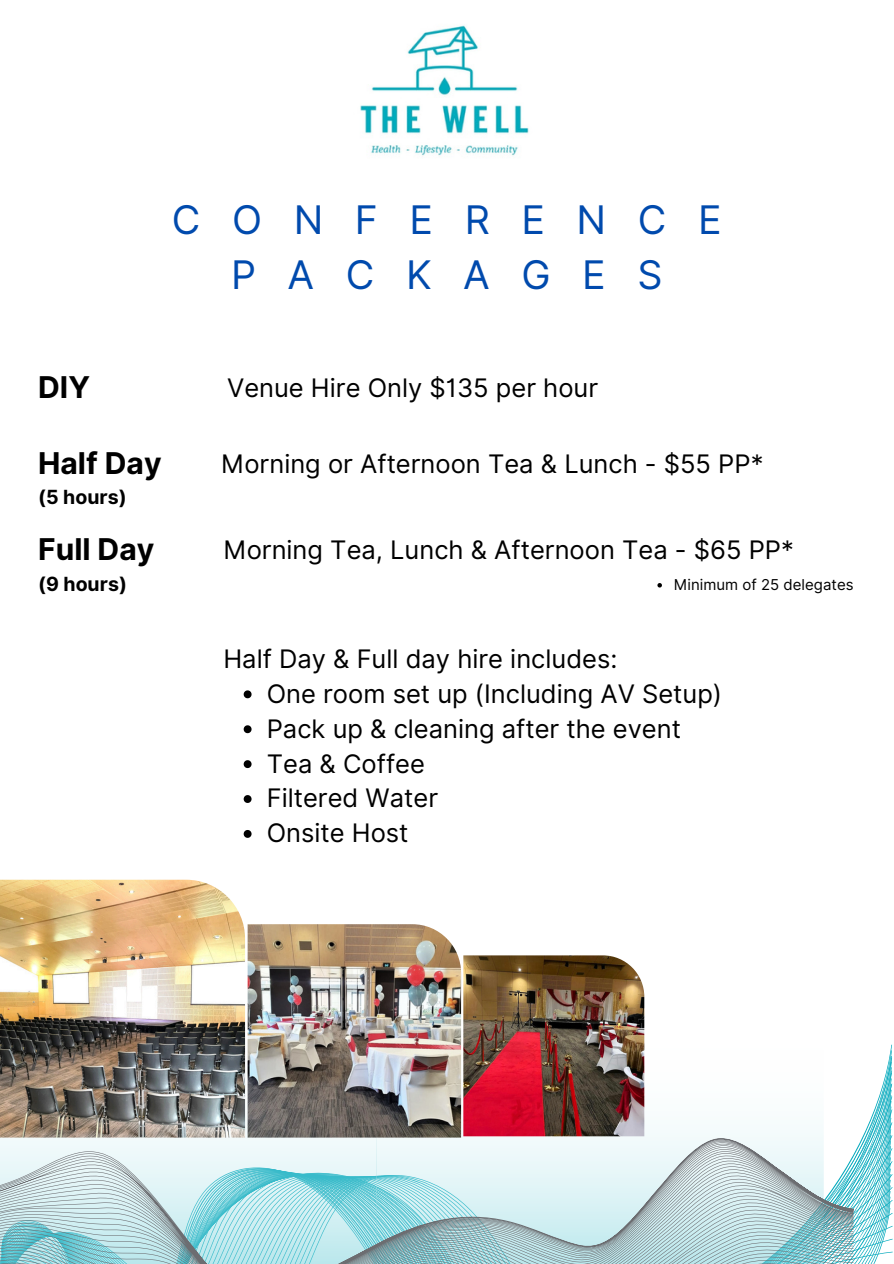
<style>
.page{position:relative;width:894px;height:1264px;background:#fff}
.page>*{position:absolute;margin:0;border:0;box-sizing:border-box;transform-origin:0 0}
.t1{font:39.45px/54.9px "Inter";letter-spacing:.8em;color:#004aad;text-align:center}
.t2{font:700 30px "Inter";color:#000}
.t3{font:25.5px "Inter";color:#000}
.t4{font:700 19.5px "Inter";color:#000}
.t5{font:15px "Inter";color:#000}
</style>
<div class="page">
<svg style="left:853px;top:1172px;width:40px;height:91px"></svg>
<svg style="left:461px;top:972px;width:361px;height:165px"></svg>
<svg style="left:0;top:1137px;width:853px;height:126px;background:#bedde1"></svg>
<img style="left:360px;top:25px;width:169px;height:131px">
<img style="left:0;top:879px;width:245px;height:258px">
<img style="left:247px;top:924px;width:214px;height:213px">
<svg style="left:657px;top:583px;width:4px;height:4px"></svg>
<svg style="left:243px;top:690px;width:8px;height:8px"></svg>
<svg style="left:243px;top:725px;width:8px;height:8px"></svg>
<svg style="left:243px;top:760px;width:8px;height:8px"></svg>
<svg style="left:243px;top:795px;width:8px;height:8px"></svg>
<svg style="left:243px;top:830px;width:8px;height:7px"></svg>
<img style="left:463px;top:955px;width:181px;height:181px">
<h3 class="t1" style="left:172px;top:192px;width:551px">CONFERENCE<br>PACKAGES</h3>
<h3 class="t2" style="left:38px;top:369px;width:53px">DIY</h3>
<p class="t2" style="left:38px;top:445px;width:125px">Half Day</p>
<p class="t4" style="left:38px;top:485px;width:90px">(5 hours)</p>
<h3 class="t2" style="left:38px;top:531px;width:118px">Full Day</h3>
<h3 class="t4" style="left:38px;top:572px;width:90px">(9 hours)</h3>
<h4 class="t3" style="left:227px;top:373px;width:372px">Venue Hire Only $135 per hour</h4>
<h3 class="t3" style="left:221px;top:448px;width:543px">Morning or Afternoon Tea &amp; Lunch - $55 PP*</h3>
<h4 class="t3" style="left:223px;top:534px;width:571px">Morning Tea, Lunch &amp; Afternoon Tea - $65 PP*</h4>
<p class="t5" style="left:673px;top:575px;width:181px">Minimum of 25 delegates</p>
<p class="t3" style="left:223px;top:643px;width:395px">Half Day &amp; Full day hire includes:</p>
<p class="t3" style="left:267px;top:678px;width:456px">One room set up (Including AV Setup)</p>
<p class="t3" style="left:267px;top:713px;width:415px">Pack up &amp; cleaning after the event</p>
<p class="t3" style="left:267px;top:748px;width:160px">Tea &amp; Coffee</p>
<p class="t3" style="left:267px;top:783px;width:173px">Filtered Water</p>
<p class="t3" style="left:267px;top:817px;width:143px">Onsite Host</p>
</div>
